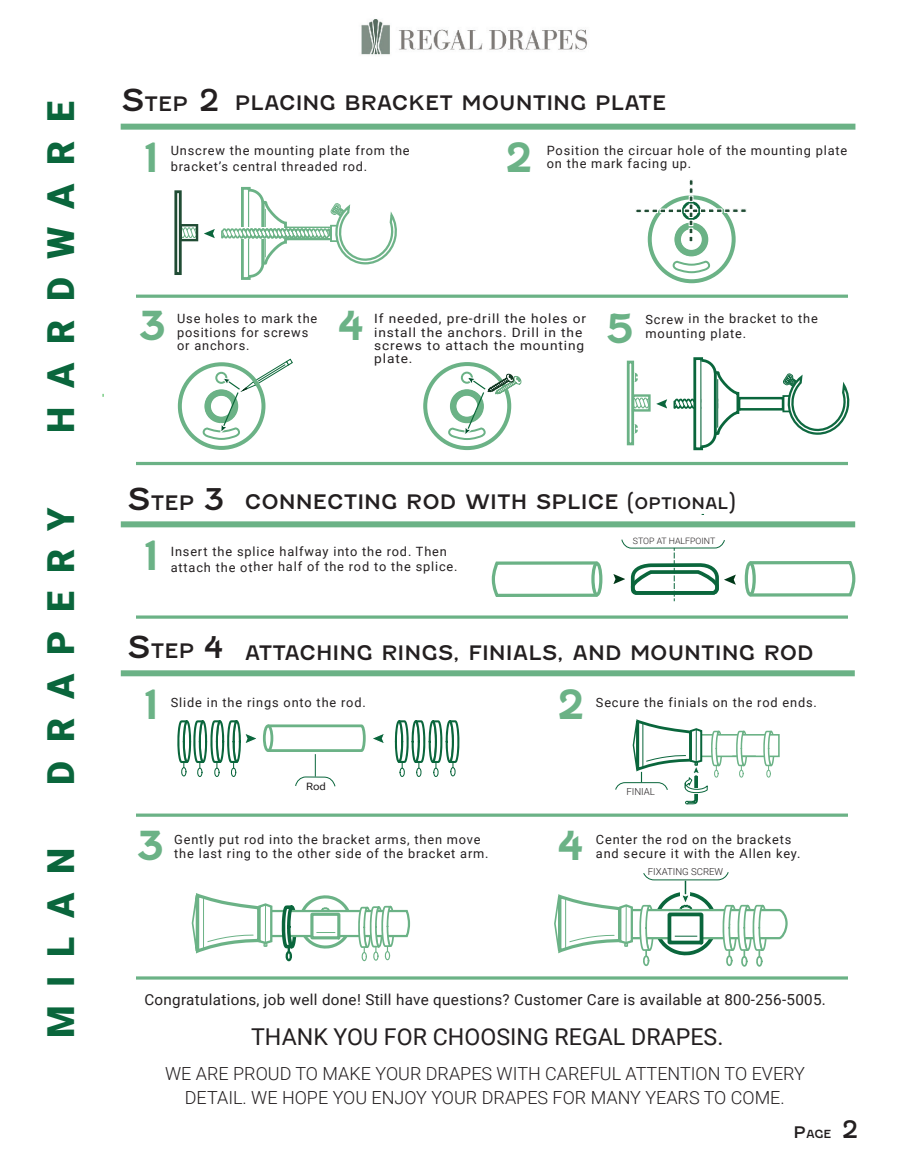
<style>
.page{position:relative;width:900px;height:1165px;background:#fff}
.page>*{position:absolute;margin:0;border:0;box-sizing:border-box;transform-origin:0 0}
.t1{font:700 40px "Fenwick Rg";color:#6bb286}
.t2{font:900 37.2px "Roboto";letter-spacing:.5em;color:#0a663c}
.t3{font:30px "Fenwick Rg";color:#231f20}
.t4{font:23.2px "Roboto";color:#231f20}
.t5{font:20px "Fenwick Rg";color:#231f20}
.t6{font:300 18px/24px "Roboto";color:#231f20;text-align:center}
.t7{font:15.2px "Roboto";letter-spacing:.02em;color:#231f20}
.t8{font:12.8px/13.2px "Roboto";letter-spacing:.065em;color:#231f20}
.t9{font:12.8px/13.2px "Roboto";letter-spacing:.065em;color:#231f20;scale:1.07 1}
.t10{font:11.2px "Fenwick Rg";color:#231f20}
.t11{font:10.16px "Roboto";color:#231f20;scale:1.12 1}
.t12{font:300 9.64px "Roboto";color:#231f20}
.t13{font:300 9.6px "Roboto";color:#231f20}
.t14{font:300 8.8px "Roboto";color:#231f20}
.s1{font-size:30px}
.s2{font-size:16px}
.s3{font-size:24px}
</style>
<div class="page">
<div style="left:121px;top:124px;width:734px;height:6px;background:#6bb286"></div>
<hr style="left:136px;top:462px;width:712px;height:3px;background:#6bb286">
<svg style="left:136px;top:615px;width:712px;height:4px;background:#87c09d"></svg>
<hr style="left:136px;top:295px;width:712px;height:3px;background:#6bb286">
<div style="left:121px;top:521px;width:734px;height:6px;background:#6bb286"></div>
<div style="left:121px;top:670px;width:734px;height:6px;background:#6bb286"></div>
<hr style="left:136px;top:976px;width:712px;height:3px;background:#6bb286">
<svg style="left:136px;top:813px;width:712px;height:4px;background:#87c09c"></svg>
<svg style="left:748px;top:561px;width:108px;height:36px"></svg>
<svg style="left:746px;top:563px;width:8px;height:31px"></svg>
<div style="left:745px;top:562px;width:11px;height:34px;border:3px solid #6bb286;border-radius:50%"></div>
<svg style="left:491px;top:561px;width:108px;height:36px"></svg>
<svg style="left:593px;top:563px;width:8px;height:32px"></svg>
<div style="left:591px;top:562px;width:11px;height:34px;border:3px solid #6bb286;border-radius:50%"></div>
<svg style="left:613px;top:539px;width:123px;height:62px"></svg>
<img style="left:361px;top:19px;width:227px;height:34px">
<svg style="left:615px;top:719px;width:165px;height:86px"></svg>
<div style="left:174px;top:190px;width:8px;height:85px;border:3px solid #204c34"></div>
<svg style="left:179px;top:53px;width:218px;height:227px"></svg>
<svg style="left:177px;top:358px;width:116px;height:92px"></svg>
<div style="left:178px;top:362px;width:87px;height:88px;border:4px solid #6bb286;border-radius:50%"></div>
<svg style="left:423px;top:362px;width:98px;height:88px"></svg>
<div style="left:627px;top:361px;width:7px;height:84px;border:3px solid #6bb286"></div>
<svg style="left:632px;top:179px;width:217px;height:272px"></svg>
<svg style="left:395px;top:720px;width:65px;height:57px"></svg>
<svg style="left:177px;top:720px;width:207px;height:67px"></svg>
<svg style="left:191px;top:893px;width:220px;height:69px"></svg>
<svg style="left:554px;top:872px;width:234px;height:95px"></svg>
<h2 class="t2" style="left:35px;top:433px;width:334px;rotate:-90deg">HARDWARE</h2>
<h2 class="t2" style="left:35px;top:784px;width:279px;rotate:-90deg">DRAPERY</h2>
<h2 class="t2" style="left:35px;top:1038px;width:192px;rotate:-90deg">MILAN</h2>
<h3 class="t3" style="left:199px;top:82px;width:22px">2</h3>
<h3 class="t5" style="left:121px;top:92px;width:69px"><span class="s1">S</span>TEP</h3>
<h3 class="t5" style="left:235px;top:91px;width:433px">PLACING BRACKET MOUNTING PLATE</h3>
<h1 class="t1" style="left:144px;top:133px;width:16px">1</h1>
<p class="t8" style="left:171px;top:142px;width:240px;line-height:15.4px">Unscrew the mounting plate from the bracket’s central threaded rod.</p>
<h1 class="t1" style="left:505px;top:133px;width:30px">2</h1>
<p class="t8" style="left:547px;top:144px;width:302px">Position the circuar hole of the mounting plate on the mark facing up.</p>
<h1 class="t1" style="left:138px;top:302px;width:30px">3</h1>
<h1 class="t1" style="left:337px;top:302px;width:28px">4</h1>
<p class="t8" style="left:177px;top:312px;width:142px">Use holes to mark the positions for screws or anchors.</p>
<p class="t9" style="left:374px;top:312px;width:200px">If needed, pre-drill the holes or install the anchors. Drill in the screws to attach the mounting plate.</p>
<h1 class="t1" style="left:605px;top:304px;width:31px">5</h1>
<p class="t8" style="left:646px;top:311px;width:174px;line-height:14.4px">Screw in the bracket to the mounting plate.</p>
<h3 class="t5" style="left:127px;top:490px;width:69px"><span class="s1">S</span>TEP</h3>
<h3 class="t5" style="left:245px;top:489px;width:493px">CONNECTING ROD WITH SPLICE (<span class="s2">OPTIONAL</span>)</h3>
<h3 class="t3" style="left:203px;top:481px;width:23px">3</h3>
<h1 class="t1" style="left:144px;top:532px;width:17px">1</h1>
<p class="t8" style="left:171px;top:543px;width:288px;line-height:15.4px">Insert the splice halfway into the rod. Then attach the other half of the rod to the splice.</p>
<p class="t14" style="left:633px;top:534px;width:84px">STOP AT HALFPOINT</p>
<h3 class="t5" style="left:127px;top:639px;width:69px"><span class="s1">S</span>TEP</h3>
<h3 class="t5" style="left:245px;top:640px;width:571px">ATTACHING RINGS, FINIALS, AND MOUNTING ROD</h3>
<h3 class="t3" style="left:203px;top:629px;width:21px">4</h3>
<h1 class="t1" style="left:144px;top:681px;width:17px">1</h1>
<h1 class="t1" style="left:557px;top:681px;width:30px">2</h1>
<p class="t8" style="left:171px;top:695px;width:196px">Slide in the rings onto the rod.</p>
<p class="t8" style="left:596px;top:695px;width:223px">Secure the finials on the rod ends.</p>
<p class="t11" style="left:306px;top:779px;width:19px">Rod</p>
<p class="t12" style="left:626px;top:785px;width:30px">FINIAL</p>
<h1 class="t1" style="left:136px;top:822px;width:30px">3</h1>
<h1 class="t1" style="left:557px;top:822px;width:28px">4</h1>
<p class="t8" style="left:174px;top:831px;width:316px;line-height:14.4px">Gently put rod into the bracket arms, then move the last ring to the other side of the bracket arm.</p>
<p class="t8" style="left:596px;top:831px;width:206px;line-height:14.4px">Center the rod on the brackets and secure it with the Allen key.</p>
<p class="t13" style="left:648px;top:865px;width:77px">FIXATING SCREW</p>
<p class="t7" style="left:144px;top:989px;width:683px">Congratulations, job well done! Still have questions? Customer Care is available at 800-256-5005.</p>
<h3 class="t4" style="left:251px;top:1021px;width:474px">THANK YOU FOR CHOOSING REGAL DRAPES.</h3>
<h3 class="t6" style="left:165px;top:1061px;width:641px">WE ARE PROUD TO MAKE YOUR DRAPES WITH CAREFUL ATTENTION TO EVERY<br>DETAIL. WE HOPE YOU ENJOY YOUR DRAPES FOR MANY YEARS TO COME.</h3>
<p class="t10" style="left:793px;top:1127px;width:67px"><span class="s2">P</span>AGE <span class="s3">2</span></p>
</div>
